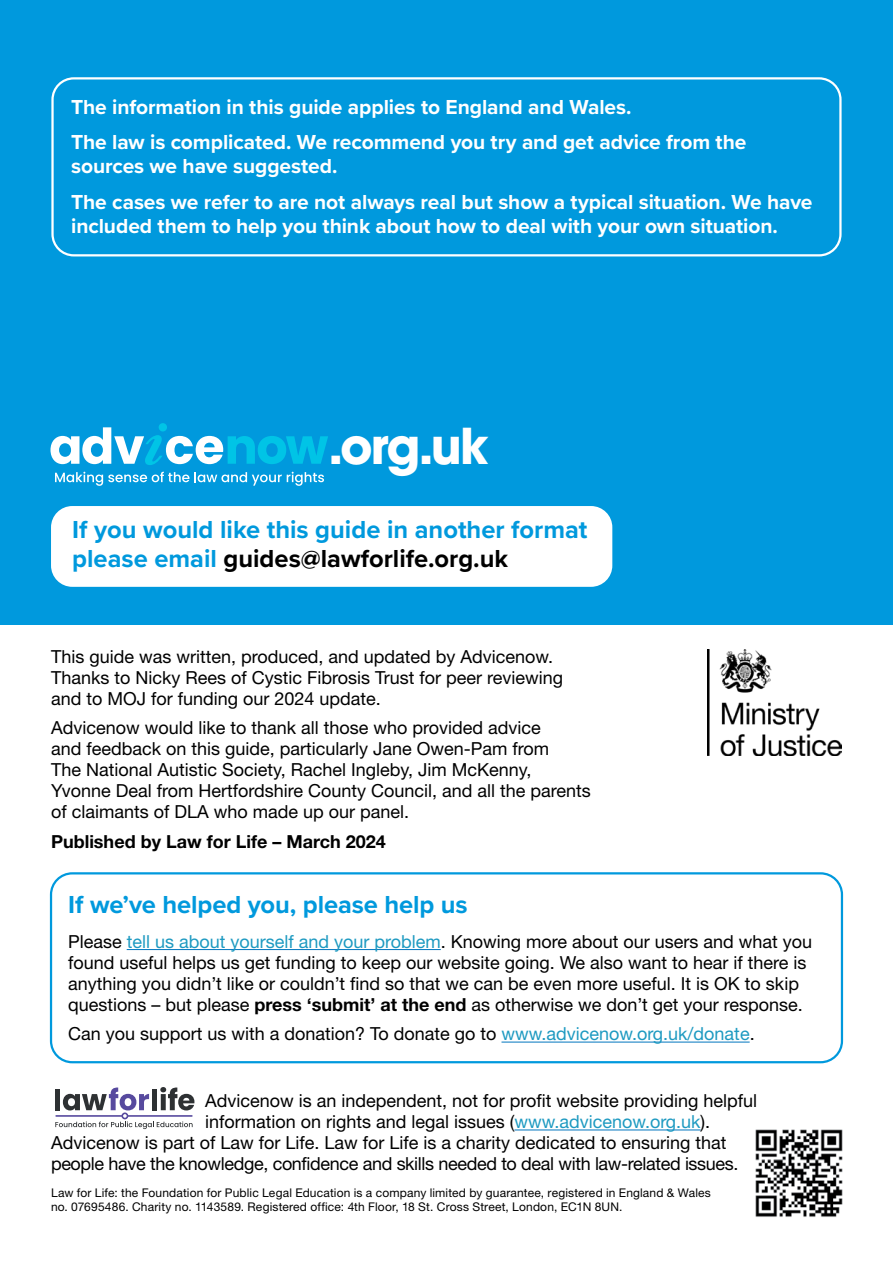
<style>
.page{position:relative;width:893px;height:1263px;background:#fff}
.page>*{position:absolute;margin:0;border:0;box-sizing:border-box;transform-origin:0 0}
.t1{font:700 49.05px "ITC Avant Garde Pro";color:#fff}
.t2{font:700 25.5px/28.5px "Proxima Nova";color:#09d}
.t3{font:700 21px/35.7px "Proxima Nova";letter-spacing:-.005em;color:#fff}
.t4{font:18px/21px "Helvetica Neue LT Std";color:#000}
.t5{font:18px "Helvetica Neue LT Std";letter-spacing:-.02em;color:#000}
.t6{font:700 18px "Helvetica Neue LT Std";color:#000}
.t7{font:12px/13.5px "Helvetica Neue LT Std";letter-spacing:.015em;color:#000}
.s1{color:#000}
.s2{color:#1e9ac1}
.s3{font-weight:700}
</style>
<div class="page">
<img style="left:707px;top:650px;width:135px;height:105px">
<div style="left:50px;top:872px;width:793px;height:191px;border:2px solid #09d;border-radius:21px"></div>
<div style="left:0;top:0;width:893px;height:624px;background:#09d"></div>
<div style="left:51px;top:77px;width:791px;height:179px;border:2px solid #fff;border-radius:21px"></div>
<div style="left:51px;top:506px;width:561px;height:81px;background:#fff;border-radius:21px"></div>
<hr style="left:514px;top:1129px;width:187px;height:1px;background:#0076be">
<img style="left:755px;top:1129px;width:88px;height:88px">
<svg style="left:50px;top:423px;width:278px;height:42px"></svg>
<svg style="left:55px;top:472px;width:134px;height:14px"></svg>
<svg style="left:195px;top:472px;width:129px;height:14px"></svg>
<svg style="left:55px;top:1087px;width:139px;height:42px"></svg>
<hr style="left:127px;top:949px;width:314px;height:1px;background:#0076be">
<hr style="left:501px;top:1041px;width:249px;height:1px;background:#0076be">
<p class="t3" style="left:71px;top:88px;width:677px">The information in this guide applies to England and Wales.<br>The law is complicated. We recommend you try and get advice from the</p>
<p class="t3" style="left:71px;top:148px;width:743px">sources we have suggested.<br>The cases we refer to are not always real but show a typical situation. We have</p>
<p class="t3" style="left:71px;top:208px;width:708px">included them to help you think about how to deal with your own situation.</p>
<h1 class="t1" style="left:328px;top:413px;width:162px">.org.uk</h1>
<h2 class="t2" style="left:72px;top:515px;width:517px">If you would like this guide in another format please email <span class="s1">guides@lawforlife.org.uk</span></h2>
<p class="t4" style="left:51px;top:645px;width:514px">This guide was written, produced, and updated by Advicenow.<br>Thanks to Nicky Rees of Cystic Fibrosis Trust for peer reviewing and to MOJ for funding our 2024 update.</p>
<p class="t4" style="left:51px;top:717px;width:541px">Advicenow would like to thank all those who provided advice<br>and feedback on this guide, particularly Jane Owen-Pam from<br>The National Autistic Society, Rachel Ingleby, Jim McKenny, Yvonne Deal from Hertfordshire County Council, and all the parents of claimants of DLA who made up our panel.</p>
<p class="t6" style="left:51px;top:830px;width:336px">Published by Law for Life – March 2024</p>
<h2 class="t2" style="left:68px;top:890px;width:401px">If we’ve helped you, please help us</h2>
<p class="t4" style="left:68px;top:931px;width:746px">Please <span class="s2">tell us about yourself and your problem</span>. Knowing more about our users and what you found useful helps us get funding to keep our website going. We also want to hear if there is anything you didn’t like or couldn’t find so that we can be even more useful. It is OK to skip questions – but please <span class="s3">press ‘submit’ at the end</span> as otherwise we don’t get your response.</p>
<p class="t4" style="left:68px;top:1023px;width:688px">Can you support us with a donation? To donate go to <span class="s2">www.advicenow.org.uk/donate</span>.</p>
<p class="t4" style="left:205px;top:1090px;width:554px">Advicenow is an independent, not for profit website providing helpful</p>
<p class="t4" style="left:205px;top:1111px;width:507px">information on rights and legal issues (<span class="s2">www.advicenow.org.uk</span>).</p>
<p class="t4" style="left:51px;top:1132px;width:677px">Advicenow is part of Law for Life. Law for Life is a charity dedicated to ensuring that</p>
<p class="t5" style="left:51px;top:1153px;width:689px">people have the knowledge, confidence and skills needed to deal with law-related issues.</p>
<p class="t7" style="left:51px;top:1186px;width:661px">Law for Life: the Foundation for Public Legal Education is a company limited by guarantee, registered in England &amp; Wales no. 07695486. Charity no. 1143589. Registered office: 4th Floor, 18 St. Cross Street, London, EC1N 8UN.</p>
</div>
